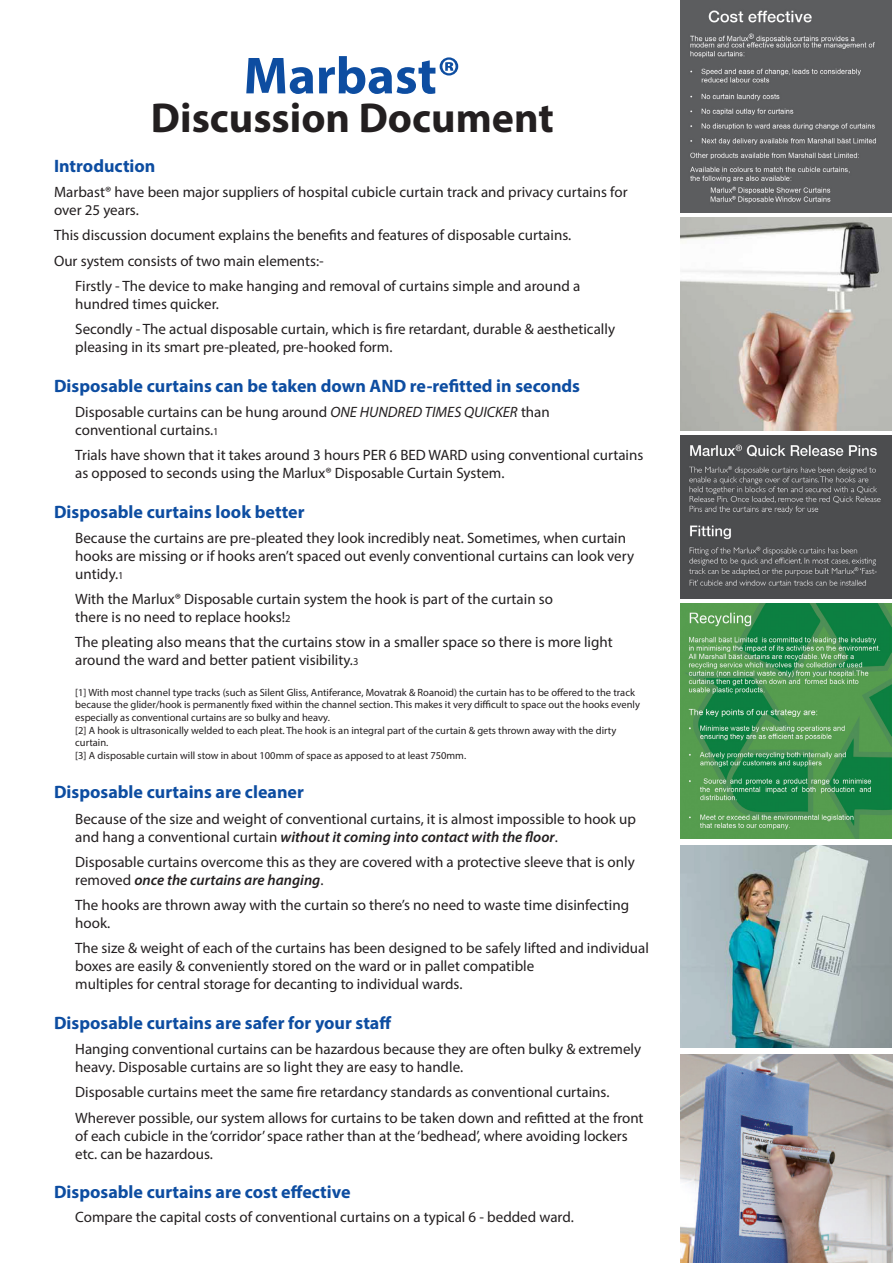
<style>
.page{position:relative;width:893px;height:1263px;background:#fff}
.page>*{position:absolute;margin:0;border:0;box-sizing:border-box;transform-origin:0 0}
.t1{font:700 52.5px "Myriad Pro";color:#0d4da1}
.t2{font:700 42px "Myriad Pro";color:#231f20}
.t3{font:700 18px "Myriad Pro";color:#0d4da1}
.t4{font:15px/18px "Myriad Pro";color:#231f20}
.t5{font:10.5px/12.6px "Myriad Pro";color:#231f20}
.s1{font-style:italic}
.s2{font-size:10.5px}
.s3{font-weight:600;font-style:italic}
</style>
<div class="page">
<img style="left:681px;top:0;width:210px;height:213px">
<img style="left:681px;top:218px;width:210px;height:212px">
<img style="left:681px;top:435px;width:210px;height:163px">
<img style="left:681px;top:603px;width:210px;height:236px">
<img style="left:681px;top:845px;width:210px;height:202px">
<img style="left:681px;top:1054px;width:212px;height:209px">
<p class="t1" style="left:244px;top:41px;width:219px">Marbast®</p>
<p class="t2" style="left:151px;top:90px;width:404px">Discussion Document</p>
<p class="t3" style="left:54px;top:154px;width:103px">Introduction</p>
<p class="t4" style="left:54px;top:183px;width:575px">Marbast® have been major suppliers of hospital cubicle curtain track and privacy curtains for over 25 years.</p>
<p class="t4" style="left:54px;top:226px;width:519px">This discussion document explains the benefits and features of disposable curtains.</p>
<p class="t4" style="left:54px;top:251px;width:271px">Our system consists of two main elements:-</p>
<p class="t4" style="left:75px;top:277px;width:506px">Firstly - The device to make hanging and removal of curtains simple and around a</p>
<p class="t4" style="left:75px;top:295px;width:145px">hundred times quicker.</p>
<p class="t4" style="left:75px;top:320px;width:541px">Secondly - The actual disposable curtain, which is fire retardant, durable &amp; aesthetically pleasing in its smart pre-pleated, pre-hooked form.</p>
<p class="t3" style="left:54px;top:374px;width:528px">Disposable curtains can be taken down AND re-refitted in seconds</p>
<p class="t4" style="left:75px;top:403px;width:476px">Disposable curtains can be hung around <span class="s1">ONE HUNDRED TIMES QUICKER</span> than</p>
<p class="t4" style="left:75px;top:421px;width:145px">conventional curtains.<span class="s2">1</span></p>
<p class="t4" style="left:75px;top:446px;width:570px">Trials have shown that it takes around 3 hours PER 6 BED WARD using conventional curtains as opposed to seconds using the Marlux® Disposable Curtain System.</p>
<p class="t3" style="left:54px;top:500px;width:252px">Disposable curtains look better</p>
<p class="t4" style="left:75px;top:529px;width:560px">Because the curtains are pre-pleated they look incredibly neat. Sometimes, when curtain hooks are missing or if hooks aren’t spaced out evenly conventional curtains can look very untidy.<span class="s2">1</span></p>
<p class="t4" style="left:75px;top:590px;width:479px">With the Marlux® Disposable curtain system the hook is part of the curtain so</p>
<p class="t4" style="left:75px;top:608px;width:217px">there is no need to replace hooks!<span class="s2">2</span></p>
<p class="t4" style="left:75px;top:633px;width:539px">The pleating also means that the curtains stow in a smaller space so there is more light around the ward and better patient visibility.<span class="s2">3</span></p>
<p class="t5" style="left:75px;top:686px;width:566px">[1] With most channel type tracks (such as Silent Gliss, Antiferance, Movatrak &amp; Roanoid) the curtain has to be offered to the track because the glider/hook is permanently fixed within the channel section. This makes it very difficult to space out the hooks evenly especially as conventional curtains are so bulky and heavy.</p>
<p class="t5" style="left:75px;top:724px;width:543px">[2] A hook is ultrasonically welded to each pleat. The hook is an integral part of the curtain &amp; gets thrown away with the dirty curtain.</p>
<p class="t5" style="left:75px;top:749px;width:392px">[3] A disposable curtain will stow in about 100mm of space as apposed to at least 750mm.</p>
<p class="t3" style="left:54px;top:781px;width:251px">Disposable curtains are cleaner</p>
<p class="t4" style="left:75px;top:809px;width:562px">Because of the size and weight of conventional curtains, it is almost impossible to hook up and hang a conventional curtain <span class="s3">without it coming into contact with the floor</span>.</p>
<p class="t4" style="left:75px;top:853px;width:561px">Disposable curtains overcome this as they are covered with a protective sleeve that is only removed <span class="s3">once the curtains are hanging</span>.</p>
<p class="t4" style="left:75px;top:896px;width:555px">The hooks are thrown away with the curtain so there’s no need to waste time disinfecting hook.</p>
<p class="t4" style="left:75px;top:939px;width:575px">The size &amp; weight of each of the curtains has been designed to be safely lifted and individual boxes are easily &amp; conveniently stored on the ward or in pallet compatible</p>
<p class="t4" style="left:75px;top:975px;width:389px">multiples for central storage for decanting to individual wards.</p>
<p class="t3" style="left:54px;top:1011px;width:339px">Disposable curtains are safer for your staff</p>
<p class="t4" style="left:75px;top:1040px;width:567px">Hanging conventional curtains can be hazardous because they are often bulky &amp; extremely heavy. Disposable curtains are so light they are easy to handle.</p>
<p class="t4" style="left:75px;top:1083px;width:536px">Disposable curtains meet the same fire retardancy standards as conventional curtains.</p>
<p class="t4" style="left:75px;top:1108px;width:570px">Wherever possible, our system allows for curtains to be taken down and refitted at the front of each cubicle in the ‘corridor’ space rather than at the ‘bedhead’, where avoiding lockers etc. can be hazardous.</p>
<p class="t3" style="left:54px;top:1180px;width:298px">Disposable curtains are cost effective</p>
<p class="t4" style="left:75px;top:1208px;width:500px">Compare the capital costs of conventional curtains on a typical 6 - bedded ward.</p>
</div>
